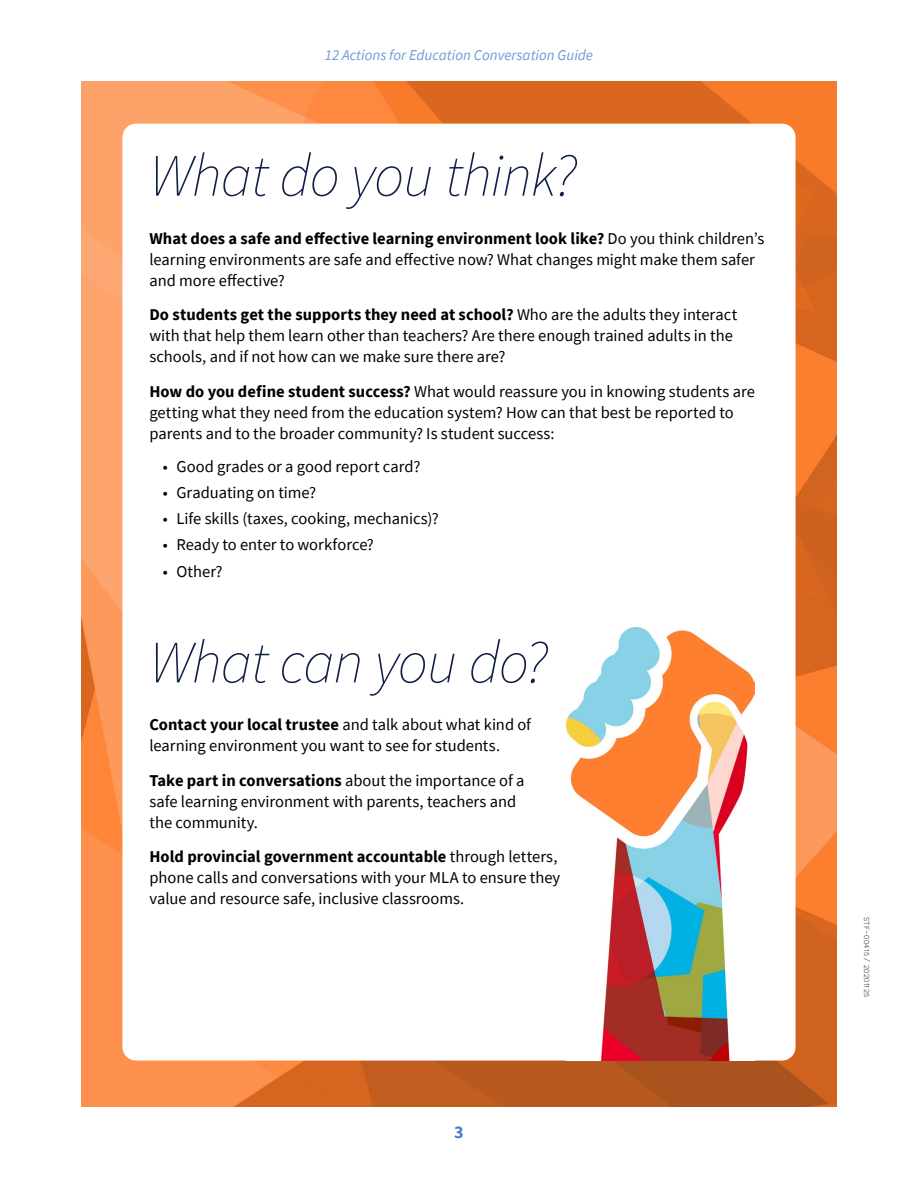
<style>
.page{position:relative;width:918px;height:1188px;background:#fff}
.page>*{position:absolute;margin:0;border:0;box-sizing:border-box;transform-origin:0 0}
.t1{font:italic 200 60px "Source Sans Pro";letter-spacing:-.02em;color:#122048}
.t2{font:700 18px "Source Sans Pro";color:#4081cf}
.t3{font:16.5px/21px "Source Sans Pro";color:#000}
.t4{font:italic 15px "Source Sans Pro";color:#7198d6}
.t5{font:9px "Novecentosans";letter-spacing:.035em;color:#414042}
.s1{font-weight:700}
</style>
<div class="page">
<img style="left:81px;top:81px;width:756px;height:1026px">
<div style="left:122px;top:124px;width:674px;height:937px;background:#fff;border-radius:14px"></div>
<img style="left:566px;top:628px;width:188px;height:433px">
<p class="t4" style="left:325px;top:46px;width:270px">12 Actions for Education Conversation Guide</p>
<h1 class="t1" style="left:149px;top:139px;width:429px">What do you think?</h1>
<p class="t3" style="left:149px;top:228px;width:616px"><span class="s1">What does a safe and effective learning environment look like?</span> Do you think children’s learning environments are safe and effective now? What changes might make them safer and more effective?</p>
<p class="t3" style="left:149px;top:304px;width:589px"><span class="s1">Do students get the supports they need at school?</span> Who are the adults they interact with that help them learn other than teachers? Are there enough trained adults in the schools, and if not how can we make sure there are?</p>
<p class="t3" style="left:149px;top:381px;width:607px"><span class="s1">How do you define student success?</span> What would reassure you in knowing students are getting what they need from the education system? How can that best be reported to parents and to the broader community? Is student success:</p>
<p class="t3" style="left:163px;top:456px;width:259px">• Good grades or a good report card?</p>
<p class="t3" style="left:163px;top:482px;width:155px">• Graduating on time?</p>
<p class="t3" style="left:163px;top:508px;width:277px">• Life skills (taxes, cooking, mechanics)?</p>
<p class="t3" style="left:163px;top:534px;width:212px">• Ready to enter to workforce?</p>
<p class="t3" style="left:163px;top:561px;width:61px">• Other?</p>
<h1 class="t1" style="left:149px;top:626px;width:400px">What can you do?</h1>
<p class="t3" style="left:149px;top:714px;width:383px"><span class="s1">Contact your local trustee</span> and talk about what kind of learning environment you want to see for students.</p>
<p class="t3" style="left:149px;top:770px;width:377px"><span class="s1">Take part in conversations</span> about the importance of a safe learning environment with parents, teachers and the community.</p>
<p class="t3" style="left:149px;top:846px;width:412px"><span class="s1">Hold provincial government accountable</span> through letters, phone calls and conversations with your MLA to ensure they value and resource safe, inclusive classrooms.</p>
<p class="t2" style="left:454px;top:1120px;width:11px">3</p>
<p class="t5" style="left:872px;top:917px;width:82px;rotate:90deg">stf-00415 / 20201125</p>
</div>
